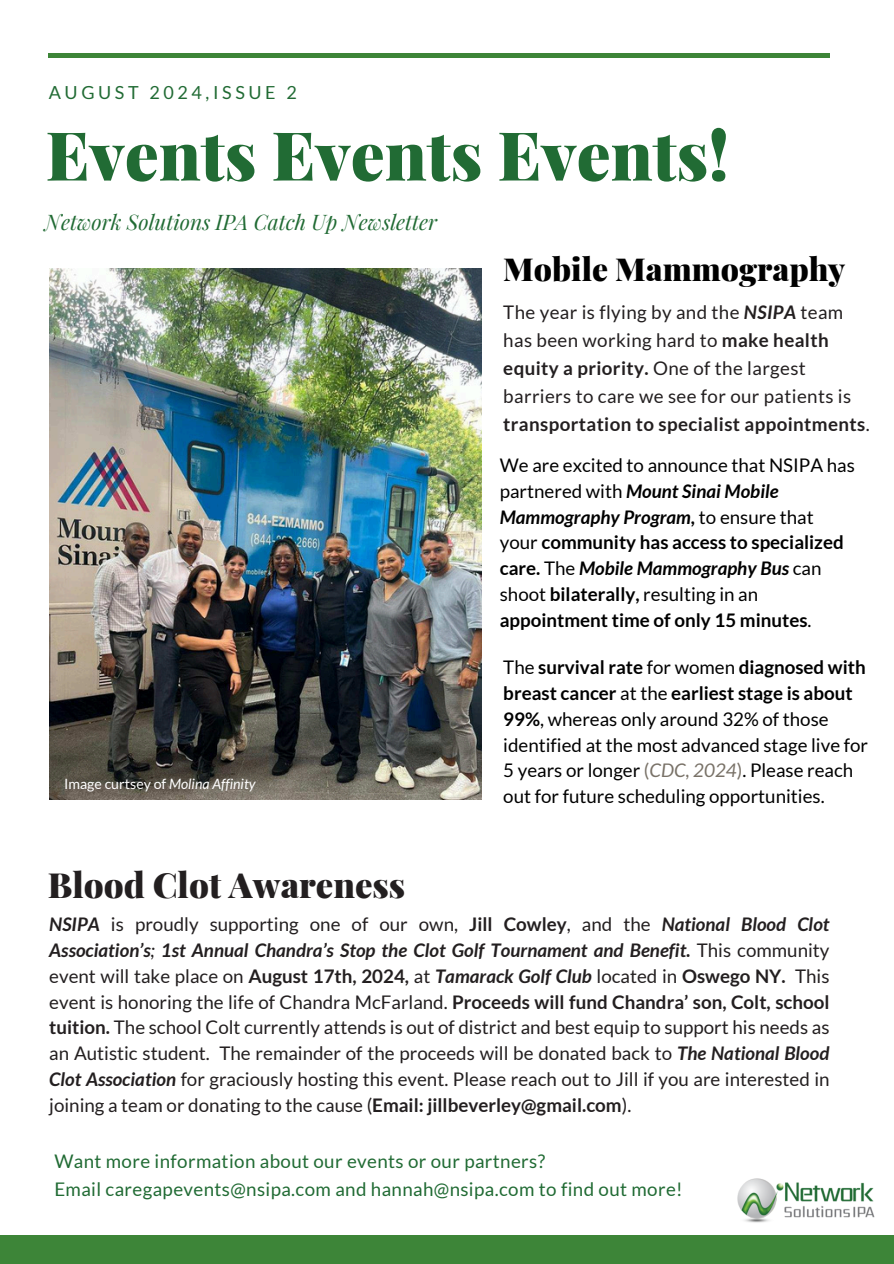
<style>
.page{position:relative;width:894px;height:1264px;background:#fff}
.page>*{position:absolute;margin:0;border:0;box-sizing:border-box;transform-origin:0 0}
.t1{font:900 67.5px "Playfair Display";color:#216b34}
.t2{font:900 34.65px "Playfair Display";color:#231f20}
.t3{font:900 31.65px "Playfair Display";color:#000}
.t4{font:italic 21px "Playfair Display";color:#216b34}
.t5{font:18.75px/25.8px "Lato";letter-spacing:.02em;color:#231f20}
.t6{font:18.75px/25.8px "Lato";color:#000}
.t7{font:18.75px/28.2px "Lato";letter-spacing:.02em;color:#216b34}
.t8{font:18px "Lato";letter-spacing:.2em;color:#216b34}
.t9{font:14.1px "Lato";color:#fff}
.s1{font-weight:700;font-style:italic}
.s2{font-weight:700}
.s3{font-style:italic}
.s4{color:#797268}
.s5{font-style:italic;color:#797268}
</style>
<div class="page">
<div style="left:0;top:1234px;width:893px;height:29px;background:#3d8538"></div>
<div style="left:48px;top:53px;width:781px;height:5px;background:#3d8538"></div>
<img style="left:737px;top:1178px;width:138px;height:44px">
<img style="left:49px;top:268px;width:432px;height:531px">
<h4 class="t8" style="left:49px;top:82px;width:249px">AUGUST 2024,ISSUE 2</h4>
<p class="t1" style="left:46px;top:108px;width:684px">Events Events Events!</p>
<h2 class="t4" style="left:45px;top:207px;width:394px">Network Solutions IPA Catch Up Newsletter</h2>
<h5 class="t3" style="left:503px;top:246px;width:343px">Mobile Mammography</h5>
<p class="t5" style="left:503px;top:297px;width:368px;line-height:28.2px">The year is flying by and the <span class="s1">NSIPA</span> team has been working hard to <span class="s2">make health equity a priority.</span> One of the largest barriers to care we see for our patients is <span class="s2">transportation to specialist appointments</span>.</p>
<h5 class="t9" style="left:64px;top:775px;width:193px">Image curtsey of <span class="s3">Molina Affinity</span></h5>
<h5 class="t2" style="left:48px;top:860px;width:359px">Blood Clot Awareness</h5>
<h2 class="t6" style="left:499px;top:451px;width:356px">We are excited to announce that NSIPA has partnered with <span class="s1">Mount Sinai Mobile Mammography Program,</span> to ensure that your <span class="s2">community has access to specialized care.</span> The <span class="s1">Mobile Mammography Bus</span> can shoot <span class="s2">bilaterally,</span> resulting in an <span class="s2">appointment time of only 15 minutes</span>.</h2>
<h5 class="t6" style="left:503px;top:653px;width:366px">The <span class="s2">survival rate</span> for women <span class="s2">diagnosed with breast cancer</span> at the <span class="s2">earliest stage is about 99%</span>, whereas only around 32% of those identified at the most advanced stage live for 5 years or longer <span class="s4">(</span><span class="s5">CDC, 2024</span><span class="s4">)</span>. Please reach out for future scheduling opportunities.</h5>
<p class="t5" style="left:49px;top:910px;width:781px;text-align:justify"><span class="s1">NSIPA</span> is proudly supporting one of our own, <span class="s2">Jill Cowley</span>, and the <span class="s1">National Blood Clot Association’s</span><span class="s3">;</span> <span class="s1">1st Annual Chandra’s Stop the Clot Golf Tournament and Benefit.</span> This community event will take place on <span class="s2">August 17th, 2024,</span> at <span class="s1">Tamarack Golf Club</span> located in <span class="s2">Oswego NY.</span> This event is honoring the life of Chandra McFarland. <span class="s2">Proceeds will fund Chandra’ son, Colt, school tuition.</span> The school Colt currently attends is out of district and best equip to support his needs as an Autistic student. The remainder of the proceeds will be donated back to <span class="s1">The National Blood Clot Association</span> for graciously hosting this event. Please reach out to Jill if you are interested in joining a team or donating to the cause (<span class="s2">Email: jillbeverley@gmail.com</span>).</p>
<h5 class="t7" style="left:54px;top:1146px;width:629px">Want more information about our events or our partners?<br>Email caregapevents@nsipa.com and hannah@nsipa.com to find out more!</h5>
</div>
